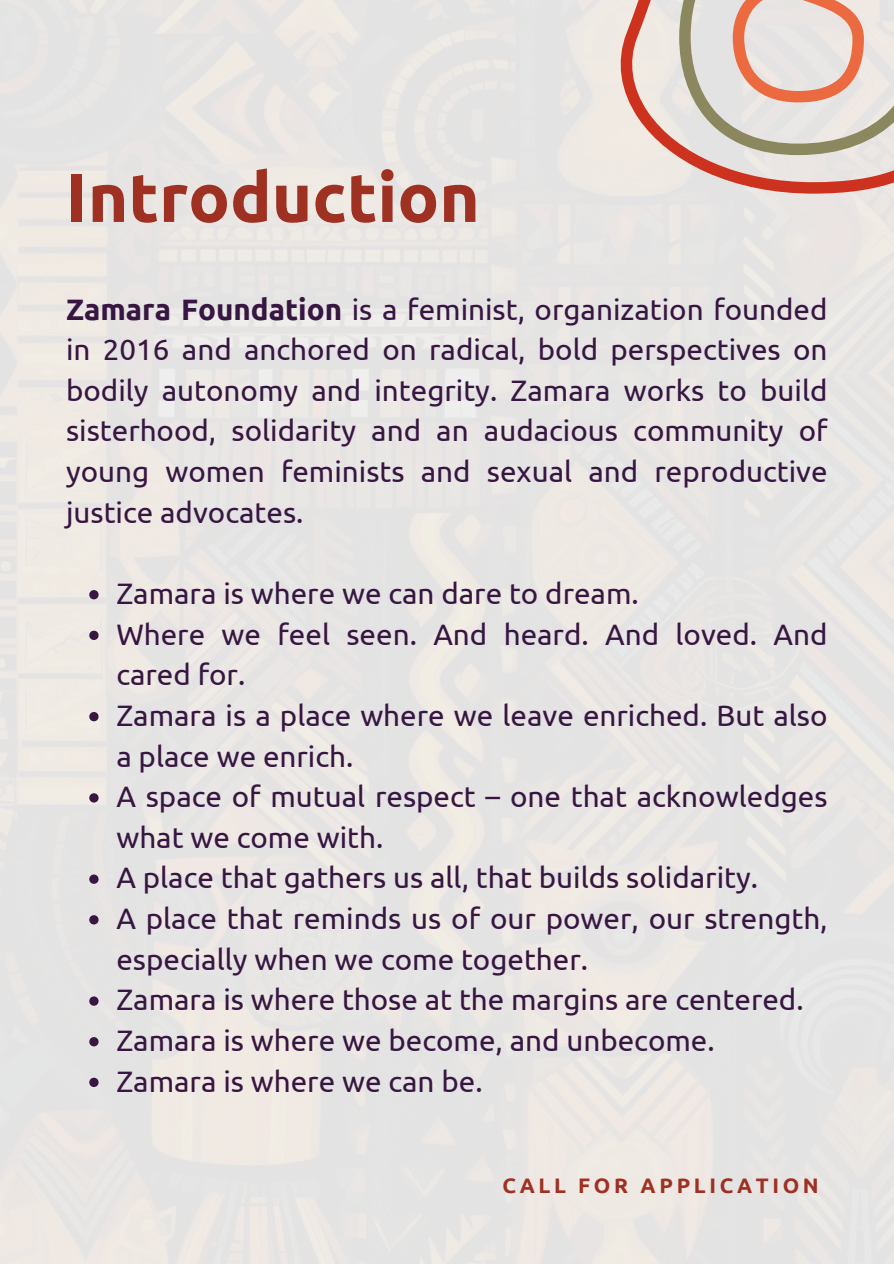
<style>
.page{position:relative;width:894px;height:1264px;background:#fff}
.page>*{position:absolute;margin:0;border:0;box-sizing:border-box;transform-origin:0 0}
.t1{font:700 68.85px "Ubuntu";color:#9f3123}
.t2{font:29.55px/40.7px "Ubuntu";color:#371641}
.t3{font:700 21px "Ubuntu";letter-spacing:.175em;color:#9f3123}
.s1{font-weight:700}
</style>
<div class="page">
<img style="left:0;top:0;width:893px;height:1263px">
<svg style="left:89px;top:590px;width:9px;height:9px"></svg>
<svg style="left:89px;top:630px;width:9px;height:10px"></svg>
<svg style="left:89px;top:712px;width:9px;height:9px"></svg>
<svg style="left:89px;top:793px;width:9px;height:9px"></svg>
<svg style="left:89px;top:874px;width:9px;height:9px"></svg>
<svg style="left:89px;top:915px;width:9px;height:9px"></svg>
<svg style="left:89px;top:996px;width:9px;height:9px"></svg>
<svg style="left:89px;top:1037px;width:9px;height:9px"></svg>
<svg style="left:89px;top:1077px;width:9px;height:9px"></svg>
<svg style="left:615px;top:0;width:278px;height:194px;background:#e0c8bf"></svg>
<p class="t1" style="left:66px;top:158px;width:415px">Introduction</p>
<p class="t2" style="left:66px;top:288px;width:762px;text-align:justify"><span class="s1">Zamara Foundation</span> is a feminist, organization founded in 2016 and anchored on radical, bold perspectives on bodily autonomy and integrity. Zamara works to build sisterhood, solidarity and an audacious community of young women feminists and sexual and reproductive justice advocates.</p>
<h1 class="t2" style="left:116px;top:572px;width:524px">Zamara is where we can dare to dream.</h1>
<p class="t2" style="left:116px;top:613px;width:712px">Where we feel seen. And heard. And loved. And cared for.</p>
<h2 class="t2" style="left:116px;top:694px;width:712px">Zamara is a place where we leave enriched. But also a place we enrich.</h2>
<p class="t2" style="left:116px;top:776px;width:712px">A space of mutual respect – one that acknowledges what we come with.</p>
<p class="t2" style="left:116px;top:857px;width:643px">A place that gathers us all, that builds solidarity.</p>
<p class="t2" style="left:116px;top:897px;width:712px">A place that reminds us of our power, our strength, especially when we come together.</p>
<p class="t2" style="left:116px;top:979px;width:688px">Zamara is where those at the margins are centered.</p>
<p class="t2" style="left:116px;top:1019px;width:599px">Zamara is where we become, and unbecome.</p>
<p class="t2" style="left:116px;top:1060px;width:368px">Zamara is where we can be.</p>
<p class="t3" style="left:502px;top:1173px;width:318px">CALL FOR APPLICATION</p>
</div>
